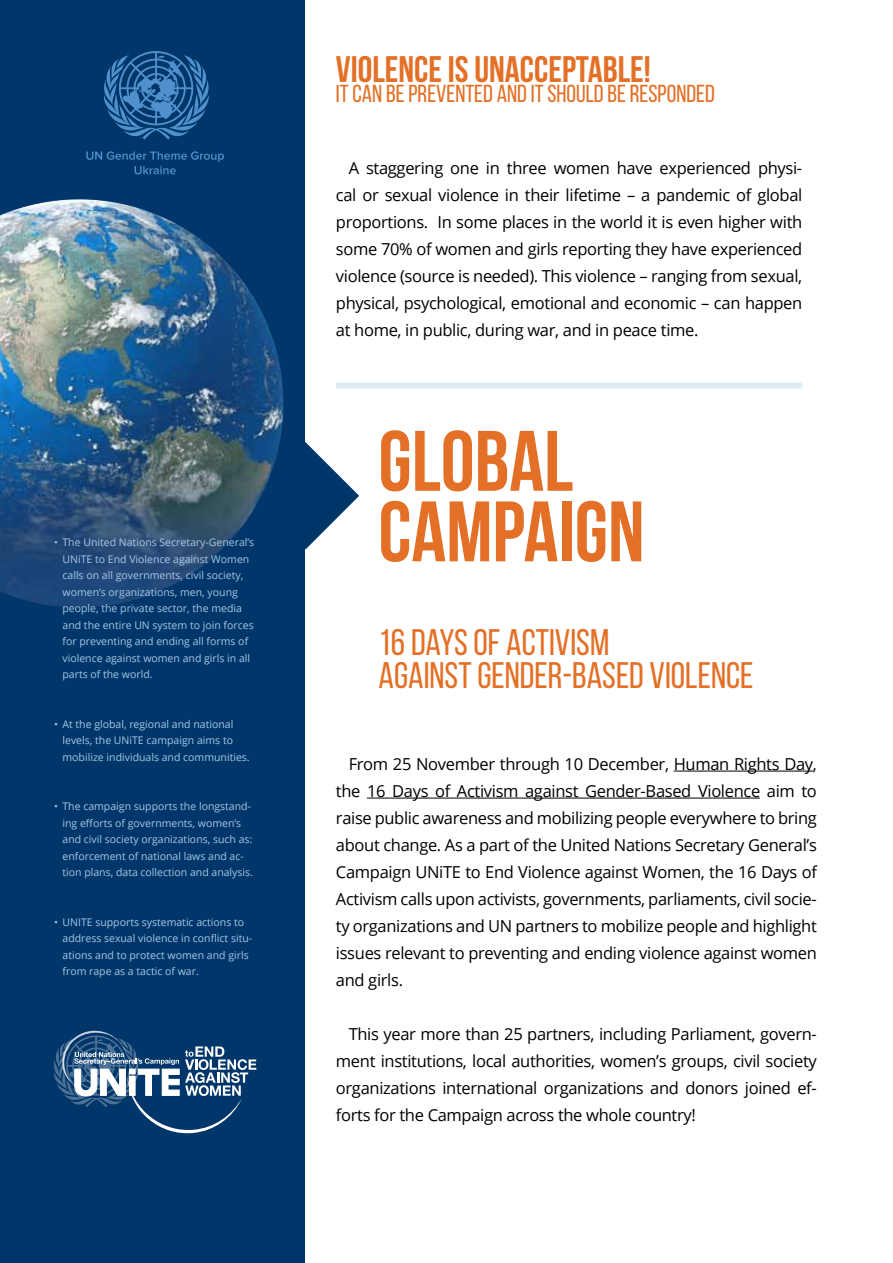
<style>
.page{position:relative;width:893px;height:1263px;background:#fff}
.page>*{position:absolute;margin:0;border:0;box-sizing:border-box;transform-origin:0 0}
.t1{font:700 85.5px/70.5px "Bebas Neue";color:#e37026}
.t2{font:36.9px/33px "Bebas Neue";color:#e37026}
.t3{font:700 36.9px "Bebas Neue";color:#e37026}
.t4{font:24.6px "Bebas Neue";color:#e37026}
.t5{font:16.5px/27px "Open Sans";letter-spacing:-.02em;color:#000;text-align:justify}
.t6{font:10.5px/16.5px "Open Sans";color:#a7c8e6}
</style>
<div class="page">
<svg style="left:304px;top:440px;width:55px;height:109px"></svg>
<div style="left:0;top:0;width:304px;height:1263px;background:#003669"></div>
<img style="left:0;top:199px;width:283px;height:409px">
<hr style="left:674px;top:771px;width:139px;height:1px;background:#000">
<hr style="left:367px;top:798px;width:393px;height:1px;background:#000">
<svg style="left:54px;top:1030px;width:202px;height:104px"></svg>
<div style="left:336px;top:383px;width:466px;height:6px;background:#deebf7"></div>
<svg style="left:104px;top:51px;width:105px;height:89px"></svg>
<svg style="left:86px;top:151px;width:138px;height:23px"></svg>
<p class="t6" style="left:63px;top:534px;width:193px;text-indent:-9px">• The United Nations Secretary-General’s UNiTE to End Violence against Women calls on all governments, civil society, women’s organizations, men, young people, the private sector, the media and the entire UN system to join forces for preventing and ending all forms of violence against women and girls in all parts of the world.</p>
<p class="t6" style="left:63px;top:715px;width:189px;text-indent:-9px">• At the global, regional and national levels, the UNiTE campaign aims to mobilize individuals and communities.</p>
<p class="t6" style="left:63px;top:798px;width:192px;text-indent:-9px">• The campaign supports the longstand&shy;ing efforts of governments, women’s and civil society organizations, such as: enforcement of national laws and ac&shy;tion plans, data collection and analysis.</p>
<p class="t6" style="left:63px;top:913px;width:191px;text-indent:-9px">• UNITE supports systematic actions to address sexual violence in conflict situ&shy;ations and to protect women and girls from rape as a tactic of war.</p>
<h2 class="t3" style="left:336px;top:49px;width:316px">VIOLENCE IS UNACCEPTABLE!</h2>
<h3 class="t4" style="left:336px;top:80px;width:380px">IT CAN BE PREVENTED AND IT SHOULD BE RESPONDED</h3>
<p class="t5" style="left:336px;top:154px;width:468px;text-indent:13px">A staggering one in three women have experienced physi&shy;cal or sexual violence in their lifetime – a pandemic of global proportions. In some places in the world it is even higher with some 70% of women and girls reporting they have experienced violence (source is needed). This violence – ranging from sexual, physical, psychological, emotional and economic – can happen at home, in public, during war, and in peace time.</p>
<h1 class="t1" style="left:378px;top:425px;width:268px">GLOBAL<br>CAMPAIGN</h1>
<h2 class="t2" style="left:378px;top:625px;width:376px">16 DAYS OF ACTIVISM<br>AGAINST GENDER-BASED VIOLENCE</h2>
<p class="t5" style="left:336px;top:750px;width:483px;text-indent:13px">From 25 November through 10 December, Human Rights Day, the 16 Days of Activism against Gender-Based Violence aim to raise public awareness and mobilizing people everywhere to bring about change. As a part of the United Nations Secretary General’s Campaign UNiTE to End Violence against Women, the 16 Days of Activism calls upon activists, governments, parliaments, civil socie&shy;ty organizations and UN partners to mobilize people and highlight issues relevant to preventing and ending violence against women and girls.</p>
<p class="t5" style="left:336px;top:1020px;width:482px;text-indent:13px">This year more than 25 partners, including Parliament, govern&shy;ment institutions, local authorities, women’s groups, civil society organizations international organizations and donors joined ef&shy;forts for the Campaign across the whole country!</p>
</div>
